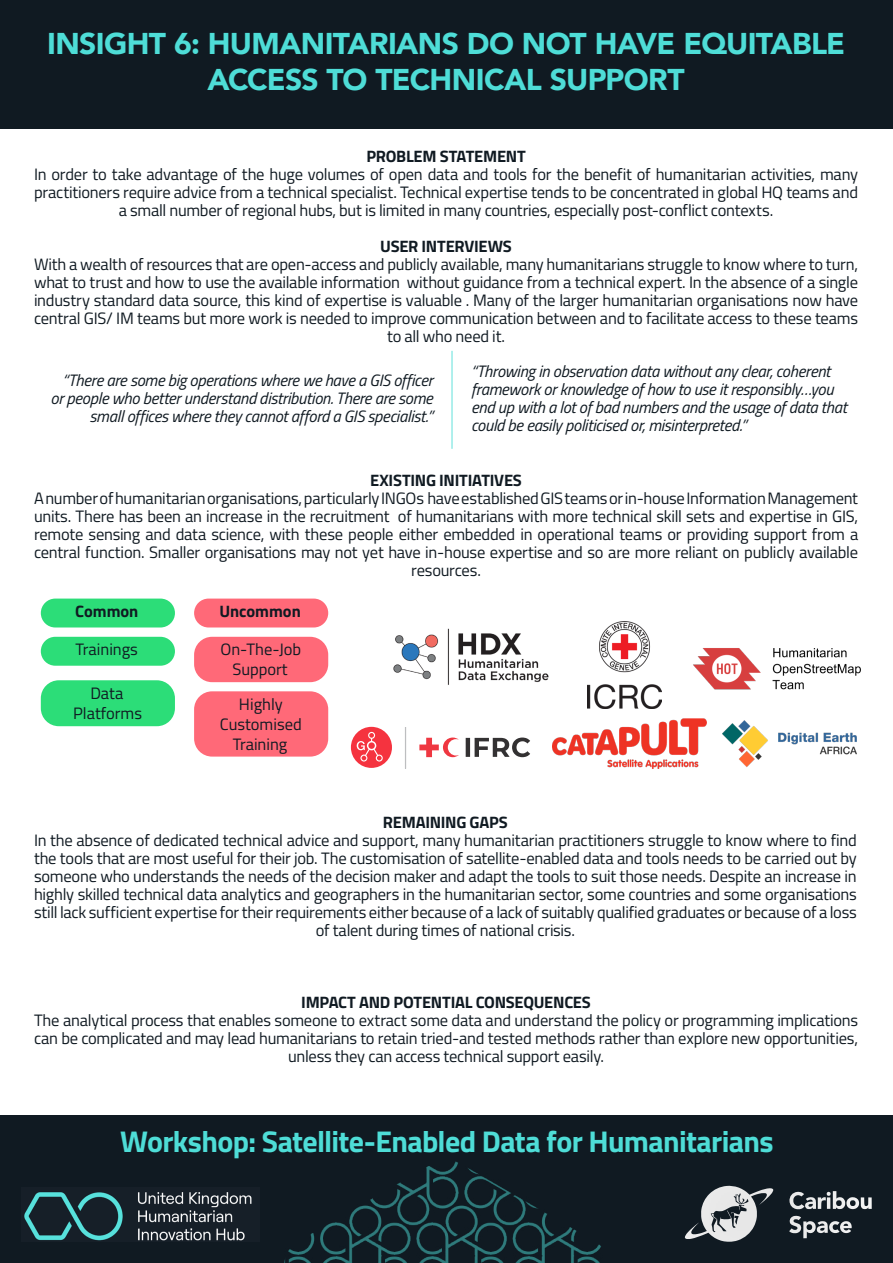
<style>
.page{position:relative;width:893px;height:1263px;background:#fff}
.page>*{position:absolute;margin:0;border:0;box-sizing:border-box;transform-origin:0 0}
.Heading_1{font:900 30px/36px "Avenir";letter-spacing:-.02em;color:#4eddd7;text-align:center}
.Heading_Footer{font:700 30px "Titillium Web";letter-spacing:-.02em;color:#4eddd7}
.PARAGRAPH_2{font:16.5px/18px "Titillium Web";letter-spacing:-.015em;color:#101a22;text-align:center}
.Quote_2{font:italic 16.5px/18px "Titillium Web";letter-spacing:-.015em;color:#101a22}
.Quote_Left{font:italic 16.5px/18px "Titillium Web";letter-spacing:-.015em;color:#101a22;text-align:right}
.PARAGRAPH_1{font:700 16.5px "Titillium Web";letter-spacing:-.015em;color:#101a22}
.Common_Regular{font:16.5px/19.8px "Titillium Web";color:#101a22;text-align:center}
.Common{font:700 16.5px "Titillium Web";color:#101a22}
</style>
<div class="page">
<div style="left:0;top:1115px;width:893px;height:148px;background:#101a22"></div>
<img style="left:284px;top:1161px;width:317px;height:102px">
<img style="left:24px;top:1192px;width:228px;height:49px">
<div style="left:0;top:0;width:893px;height:129px;background:#101a22"></div>
<svg style="left:684px;top:1185px;width:188px;height:57px"></svg>
<hr style="left:451px;top:351px;width:2px;height:98px;background:#4eddd7">
<div style="left:41px;top:599px;width:134px;height:28px;background:#2cdd78;border-radius:14px"></div>
<div style="left:194px;top:599px;width:134px;height:28px;background:#ff6978;border-radius:14px"></div>
<div style="left:194px;top:637px;width:134px;height:45px;background:#ff6978;border-radius:18px"></div>
<div style="left:41px;top:680px;width:134px;height:46px;background:#2cdd78;border-radius:18px"></div>
<div style="left:194px;top:691px;width:134px;height:66px;background:#ff6978;border-radius:18px"></div>
<div style="left:41px;top:637px;width:134px;height:29px;background:#2cdd78;border-radius:14px"></div>
<img style="left:393px;top:628px;width:156px;height:57px">
<img style="left:588px;top:622px;width:74px;height:87px">
<img style="left:693px;top:648px;width:168px;height:42px">
<img style="left:553px;top:718px;width:154px;height:51px">
<svg style="left:351px;top:727px;width:41px;height:41px"></svg>
<div style="left:405px;top:727px;width:1px;height:41px;border:1px solid #bdbec0"></div>
<svg style="left:419px;top:737px;width:40px;height:20px"></svg>
<svg style="left:466px;top:737px;width:64px;height:20px"></svg>
<img style="left:722px;top:720px;width:135px;height:47px">
<p class="Heading_1" style="left:47px;top:25px;width:799px">INSIGHT 6: HUMANITARIANS DO NOT HAVE EQUITABLE<br>ACCESS TO TECHNICAL SUPPORT</p>
<p class="PARAGRAPH_1" style="left:366px;top:144px;width:161px">PROBLEM STATEMENT</p>
<p class="PARAGRAPH_2" style="left:34px;top:164px;width:826px">In order to take advantage of the huge volumes of open data and tools for the benefit of humanitarian activities, many practitioners require advice from a technical specialist. Technical expertise tends to be concentrated in global HQ teams and a small number of regional hubs, but is limited in many countries, especially post-conflict contexts.</p>
<p class="PARAGRAPH_1" style="left:380px;top:234px;width:133px">USER INTERVIEWS</p>
<p class="PARAGRAPH_2" style="left:34px;top:254px;width:826px">With a wealth of resources that are open-access and publicly available, many humanitarians struggle to know where to turn, what to trust and how to use the available information without guidance from a technical expert. In the absence of a single industry standard data source, this kind of expertise is valuable . Many of the larger humanitarian organisations now have central GIS/ IM teams but more work is needed to improve communication between and to facilitate access to these teams to all who need it.</p>
<p class="Quote_Left" style="left:50px;top:370px;width:384px">“There are some big operations where we have a GIS officer or people who better understand distribution. There are some small offices where they cannot afford a GIS specialist.”</p>
<p class="Quote_2" style="left:471px;top:361px;width:377px">“Throwing in observation data without any clear, coherent framework or knowledge of how to use it responsibly…you end up with a lot of bad numbers and the usage of data that could be easily politicised or, misinterpreted.”</p>
<p class="PARAGRAPH_1" style="left:370px;top:468px;width:153px">EXISTING INITIATIVES</p>
<p class="PARAGRAPH_2" style="left:34px;top:488px;width:826px">A number of humanitarian organisations, particularly INGOs have established GIS teams or in-house Information Management units. There has been an increase in the recruitment of humanitarians with more technical skill sets and expertise in GIS, remote sensing and data science, with these people either embedded in operational teams or providing support from a central function. Smaller organisations may not yet have in-house expertise and so are more reliant on publicly available resources.</p>
<p class="Common" style="left:75px;top:599px;width:65px">Common</p>
<p class="Common" style="left:219px;top:599px;width:83px">Uncommon</p>
<p class="Common_Regular" style="left:221px;top:639px;width:82px">On-The-Job<br>Support</p>
<p class="Common_Regular" style="left:76px;top:639px;width:64px">Trainings</p>
<p class="Common_Regular" style="left:73px;top:682px;width:70px">Data<br>Platforms</p>
<p class="Common_Regular" style="left:220px;top:693px;width:83px">Highly<br>Customised<br>Training</p>
<p class="PARAGRAPH_1" style="left:383px;top:810px;width:126px">REMAINING GAPS</p>
<p class="PARAGRAPH_2" style="left:34px;top:830px;width:824px">In the absence of dedicated technical advice and support, many humanitarian practitioners struggle to know where to find the tools that are most useful for their job. The customisation of satellite-enabled data and tools needs to be carried out by someone who understands the needs of the decision maker and adapt the tools to suit those needs. Despite an increase in highly skilled technical data analytics and geographers in the humanitarian sector, some countries and some organisations still lack sufficient expertise for their requirements either because of a lack of suitably qualified graduates or because of a loss of talent during times of national crisis.</p>
<p class="PARAGRAPH_1" style="left:301px;top:990px;width:291px">IMPACT AND POTENTIAL CONSEQUENCES</p>
<p class="PARAGRAPH_2" style="left:34px;top:1010px;width:826px">The analytical process that enables someone to extract some data and understand the policy or programming implications can be complicated and may lead humanitarians to retain tried-and tested methods rather than explore new opportunities, unless they can access technical support easily.</p>
<p class="Heading_Footer" style="left:120px;top:1119px;width:655px">Workshop: Satellite-Enabled Data for Humanitarians</p>
</div>
